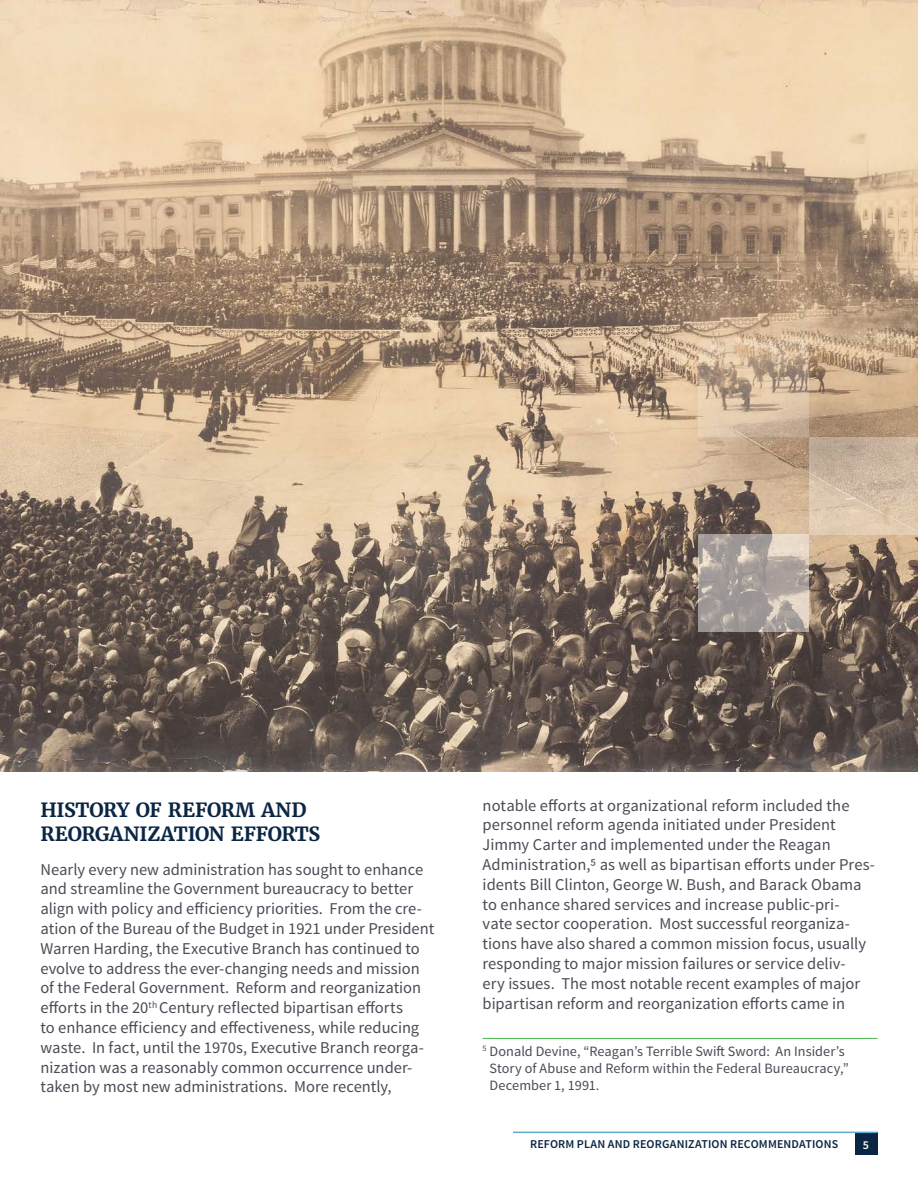
<style>
.page{position:relative;width:918px;height:1188px;background:#fff}
.page>*{position:absolute;margin:0;border:0;box-sizing:border-box;transform-origin:0 0}
.t1{font:700 19.5px/24px "Merriweather";letter-spacing:-.015em;color:#0b2644}
.Body_Text{font:16.5px/19.8px "Source Sans Pro";color:#494c56}
.footnotes_text{font:14.25px/17.1px "Source Sans Pro";letter-spacing:.005em;color:#494c56}
.t2{font:600 12px "Source Sans Pro";letter-spacing:.015em;color:#0b2644}
.t3{font:600 12px "Source Sans Pro";color:#fff}
.HyphenSpan{font:9.6px "Source Sans Pro";color:#494c56}
</style>
<div class="page">
<img style="left:0;top:0;width:918px;height:771px">
<hr style="left:483px;top:1038px;width:395px;height:1px;background:#48b749">
<svg style="left:809px;top:437px;width:109px;height:97px;background:#d1bca6"></svg>
<svg style="left:698px;top:534px;width:111px;height:98px;background:#b1a8a2"></svg>
<svg style="left:698px;top:339px;width:111px;height:98px;background:#ceb59b"></svg>
<div style="left:855px;top:1132px;width:23px;height:23px;background:#0b2644"></div>
<hr style="left:513px;top:1132px;width:365px;height:1px;background:#62a9d0">
<h2 class="t1" style="left:40px;top:798px;width:281px">HISTORY OF REFORM AND<br>REORGANIZATION EFFORTS</h2>
<p class="Body_Text" style="left:40px;top:860px;width:395px">Nearly every new administration has sought to enhance and streamline the Government bureaucracy to better align with policy and efficiency priorities. From the cre&shy;ation of the Bureau of the Budget in 1921 under President Warren Harding, the Executive Branch has continued to evolve to address the ever-changing needs and mission of the Federal Government. Reform and reorganization efforts in the 20</p>
<p class="HyphenSpan" style="left:149px;top:999px;width:10px">th</p>
<p class="Body_Text" style="left:41px;top:998px;width:385px;text-indent:119px">Century reflected bipartisan efforts<br>to enhance efficiency and effectiveness, while reducing waste. In fact, until the 1970s, Executive Branch reorga&shy;nization was a reasonably common occurrence under&shy;taken by most new administrations. More recently,</p>
<p class="Body_Text" style="left:483px;top:796px;width:394px">notable efforts at organizational reform included the personnel reform agenda initiated under President Jimmy Carter and implemented under the Reagan Administration,5 as well as bipartisan efforts under Pres&shy;idents Bill Clinton, George W. Bush, and Barack Obama to enhance shared services and increase public-pri-<br>vate sector cooperation. Most successful reorganiza&shy;tions have also shared a common mission focus, usually responding to major mission failures or service deliv-<br>ery issues. The most notable recent examples of major bipartisan reform and reorganization efforts came in</p>
<p class="footnotes_text" style="left:490px;top:1042px;width:361px;text-indent:-7px"><sup>5</sup> Donald Devine, “Reagan’s Terrible Swift Sword: An Insider’s<br>Story of Abuse and Reform within the Federal Bureaucracy,”<br>December 1, 1991.</p>
<p class="t2" style="left:530px;top:1136px;width:310px">REFORM PLAN AND REORGANIZATION RECOMMENDATIONS</p>
<p class="t3" style="left:863px;top:1137px;width:8px">5</p>
</div>
